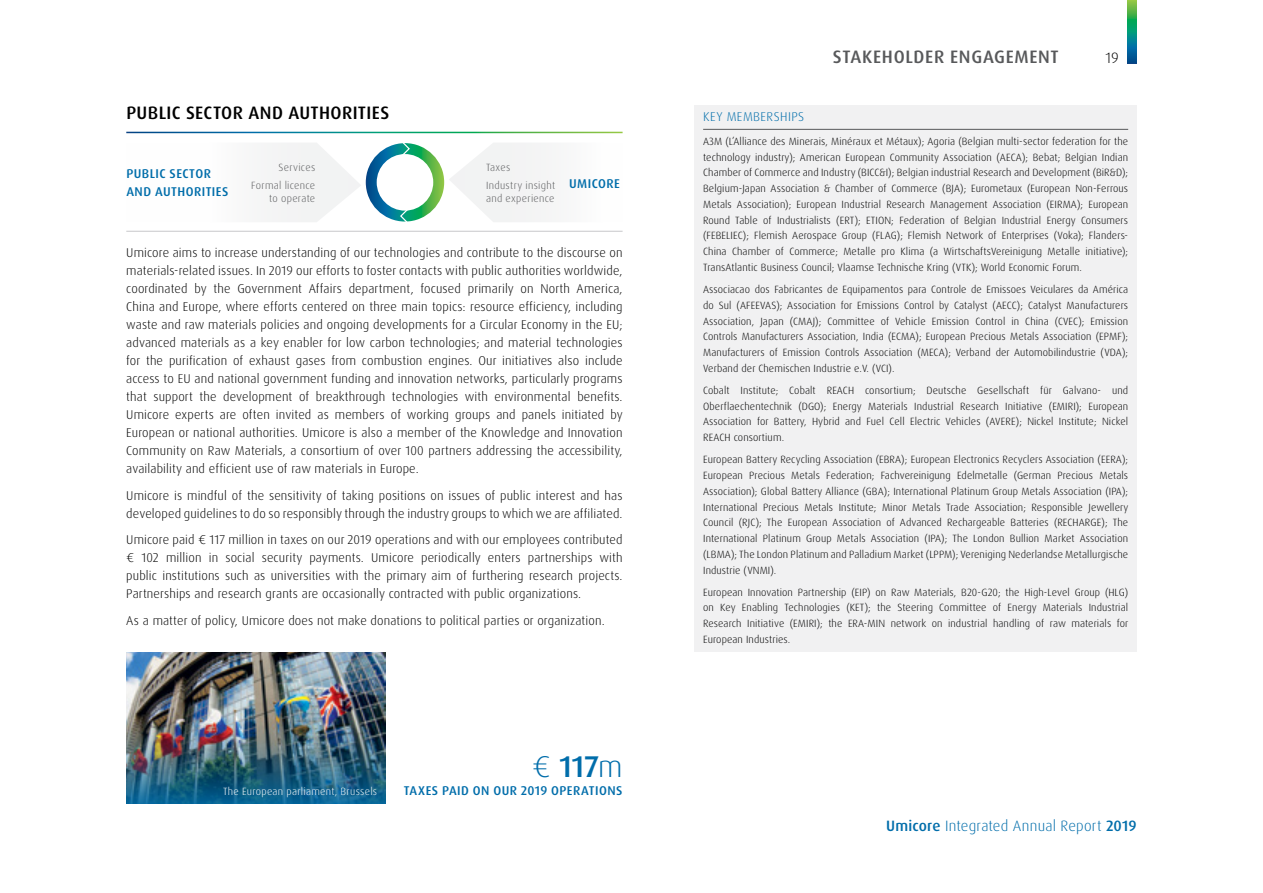
<style>
.page{position:relative;width:1263px;height:893px;background:#fff}
.page>*{position:absolute;margin:0;border:0;box-sizing:border-box;transform-origin:0 0}
.t1{font:500 30px "Dax Pro";color:#006daa}
.t2{font:500 18px "Dax Pro";letter-spacing:.02em;color:#000}
.t3{font:500 18px "Dax Pro";letter-spacing:.035em;color:#58595b}
.t4{font:300 15px "Dax Pro";letter-spacing:.015em;color:#006daa}
.t5{font:300 15px "Dax Pro";color:#000}
.t6{font:300 12.75px/18px "Dax Pro";letter-spacing:.01em;color:#000;text-align:justify}
.t7{font:500 12.75px/18px "Dax Pro";letter-spacing:.04em;color:#006daa}
.t8{font:300 12.75px "Dax Pro";letter-spacing:.035em;color:#006daa}
.t9{font:300 10.5px/15.8px "Dax Pro";letter-spacing:.01em;color:#000;text-align:justify}
.t10{font:300 10.5px/17.7px "Dax Pro";letter-spacing:.03em;color:#58595b;text-align:right}
.t11{font:300 10.5px "Dax Pro";letter-spacing:.03em;color:#fff}
.s1{font-weight:300}
.s2{font-weight:500}
</style>
<div class="page">
<img style="left:126px;top:652px;width:260px;height:66px">
<img style="left:126px;top:718px;width:260px;height:86px">
<div style="left:695px;top:105px;width:442px;height:546px;background:#f1f1f2"></div>
<hr style="left:703px;top:129px;width:425px;height:1px;background:#58595b">
<hr style="left:126px;top:231px;width:497px;height:1px;background:#c7c8ca">
<svg style="left:449px;top:143px;width:97px;height:79px"></svg>
<svg style="left:267px;top:143px;width:94px;height:79px"></svg>
<svg style="left:366px;top:143px;width:78px;height:79px;background:#2c8e76"></svg>
<div style="left:377px;top:154px;width:56px;height:57px;background:#fff;border-radius:50%"></div>
<svg style="left:399px;top:143px;width:12px;height:12px"></svg>
<svg style="left:399px;top:210px;width:12px;height:12px"></svg>
<svg style="left:1128px;top:0;width:9px;height:63px"></svg>
<h2 class="t2" style="left:126px;top:101px;width:264px">PUBLIC SECTOR AND AUTHORITIES</h2>
<p class="t10" style="left:251px;top:158px;width:66px">Services<br>Formal licence</p>
<p class="t10" style="left:269px;top:190px;width:47px">to operate</p>
<p class="t10" style="left:486px;top:158px;width:71px;text-align:left">Taxes<br>Industry insight</p>
<p class="t10" style="left:486px;top:190px;width:70px">and experience</p>
<p class="t7" style="left:126px;top:165px;width:104px">PUBLIC SECTOR<br>AND AUTHORITIES</p>
<p class="t7" style="left:569px;top:175px;width:52px">UMICORE</p>
<p class="t6" style="left:126px;top:244px;width:498px">Umicore aims to increase understanding of our technologies and contribute to the discourse on materials-related issues. In 2019 our efforts to foster contacts with public authorities worldwide, coordinated by the Government Affairs department, focused primarily on North America, China and Europe, where efforts centered on three main topics: resource efficiency, including waste and raw materials policies and ongoing developments for a Circular Economy in the EU; advanced materials as a key enabler for low carbon technologies; and material technologies for the purification of exhaust gases from combustion engines. Our initiatives also include access to EU and national government funding and innovation networks, particularly programs that support the development of breakthrough technologies with environmental benefits.<br>Umicore experts are often invited as members of working groups and panels initiated by European or national authorities. Umicore is also a member of the Knowledge and Innovation Community on Raw Materials, a consortium of over 100 partners addressing the accessibility, availability and efficient use of raw materials in Europe.</p>
<p class="t6" style="left:126px;top:486px;width:498px">Umicore is mindful of the sensitivity of taking positions on issues of public interest and has developed guidelines to do so responsibly through the industry groups to which we are affiliated.</p>
<p class="t6" style="left:126px;top:531px;width:498px">Umicore paid € 117 million in taxes on our 2019 operations and with our employees contributed € 102 million in social security payments. Umicore periodically enters partnerships with public institutions such as universities with the primary aim of furthering research projects.<br>Partnerships and research grants are occasionally contracted with public organizations.</p>
<p class="t6" style="left:126px;top:611px;width:480px">As a matter of policy, Umicore does not make donations to political parties or organization.</p>
<p class="t11" style="left:223px;top:784px;width:156px">The European parliament, Brussels</p>
<h1 class="t1" style="left:532px;top:747px;width:92px"><span class="s1">€</span> 117<span class="s1">m</span></h1>
<p class="t7" style="left:404px;top:782px;width:220px">TAXES PAID ON OUR 2019 OPERATIONS</p>
<h2 class="t3" style="left:833px;top:45px;width:227px">STAKEHOLDER ENGAGEMENT</h2>
<h3 class="t5" style="left:1105px;top:48px;width:15px">19</h3>
<p class="t8" style="left:703px;top:108px;width:103px">KEY MEMBERSHIPS</p>
<p class="t9" style="left:703px;top:133px;width:427px">A3M (L’Alliance des Minerais, Minéraux et Métaux); Agoria (Belgian multi-sector federation for the technology industry); American European Community Association (AECA); Bebat; Belgian Indian Chamber of Commerce and Industry (BICC&amp;I); Belgian industrial Research and Development (BiR&amp;D); Belgium-Japan Association &amp; Chamber of Commerce (BJA); Eurometaux (European Non-Ferrous Metals Association); European Industrial Research Management Association (EIRMA); European Round Table of Industrialists (ERT); ETION; Federation of Belgian Industrial Energy Consumers (FEBELIEC); Flemish Aerospace Group (FLAG); Flemish Network of Enterprises (Voka); Flanders-China Chamber of Commerce; Metalle pro Klima (a WirtschaftsVereinigung Metalle initiative); TransAtlantic Business Council; Vlaamse Technische Kring (VTK); World Economic Forum.</p>
<p class="t9" style="left:703px;top:281px;width:427px">Associacao dos Fabricantes de Equipamentos para Controle de Emissoes Veiculares da América do Sul (AFEEVAS); Association for Emissions Control by Catalyst (AECC); Catalyst Manufacturers Association, Japan (CMAJ); Committee of Vehicle Emission Control in China (CVEC); Emission Controls Manufacturers Association, India (ECMA); European Precious Metals Association (EPMF); Manufacturers of Emission Controls Association (MECA); Verband der Automobilindustrie (VDA); Verband der Chemischen Industrie e.V. (VCI).</p>
<p class="t9" style="left:703px;top:382px;width:427px">Cobalt Institute; Cobalt REACH consortium; Deutsche Gesellschaft für Galvano- und Oberflaechentechnik (DGO); Energy Materials Industrial Research Initiative (EMIRI); European Association for Battery, Hybrid and Fuel Cell Electric Vehicles (AVERE); Nickel Institute; Nickel REACH consortium.</p>
<p class="t9" style="left:703px;top:452px;width:427px">European Battery Recycling Association (EBRA); European Electronics Recyclers Association (EERA); European Precious Metals Federation; Fachvereinigung Edelmetalle (German Precious Metals Association); Global Battery Alliance (GBA); International Platinum Group Metals Association (IPA); International Precious Metals Institute; Minor Metals Trade Association; Responsible Jewellery Council (RJC); The European Association of Advanced Rechargeable Batteries (RECHARGE); The International Platinum Group Metals Association (IPA); The London Bullion Market Association (LBMA); The London Platinum and Palladium Market (LPPM); Vereniging Nederlandse Metallurgische Industrie (VNMI).</p>
<p class="t9" style="left:703px;top:584px;width:427px">European Innovation Partnership (EIP) on Raw Materials, B20-G20; the High-Level Group (HLG) on Key Enabling Technologies (KET); the Steering Committee of Energy Materials Industrial Research Initiative (EMIRI); the ERA-MIN network on industrial handling of raw materials for European Industries.</p>
<h3 class="t4" style="left:886px;top:816px;width:252px"><span class="s2">Umicore</span> Integrated Annual Report <span class="s2">2019</span></h3>
</div>
